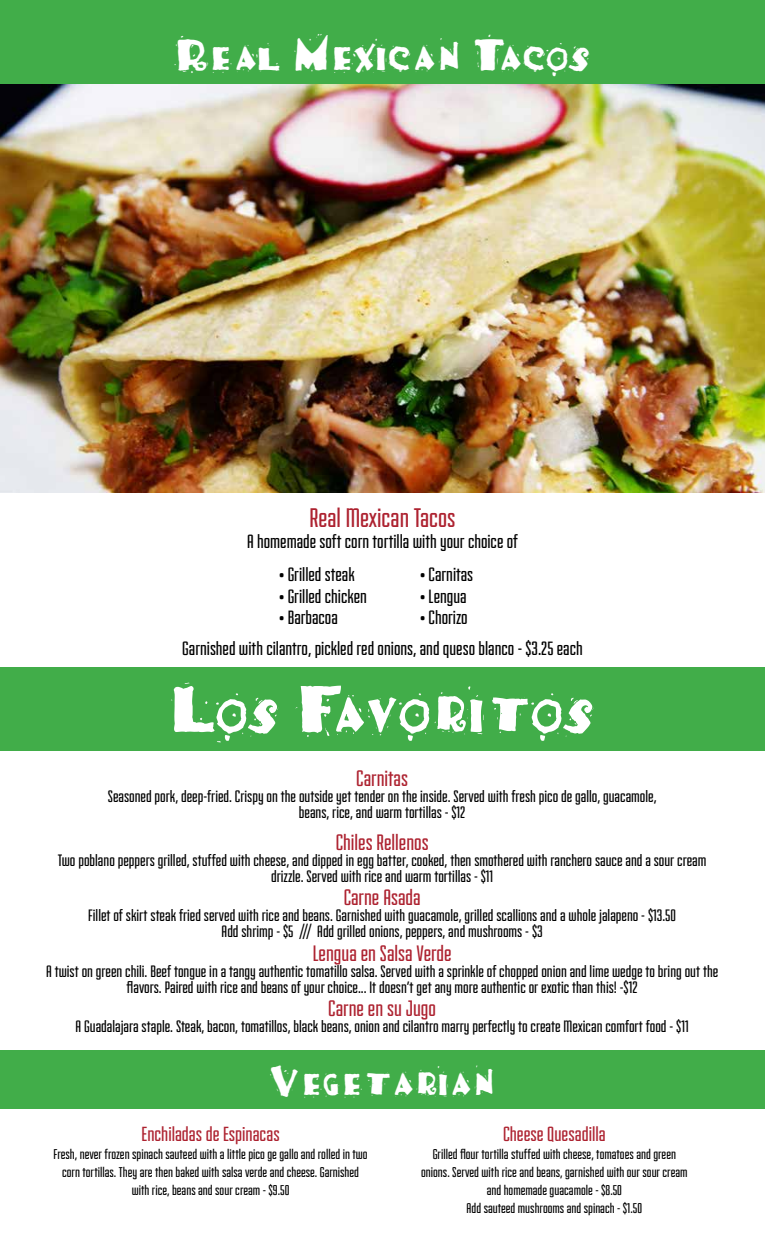
<style>
.page{position:relative;width:765px;height:1260px;background:#fff}
.page>*{position:absolute;margin:0;border:0;box-sizing:border-box;transform-origin:0 0}
.t1{font:64.5px "Taco Salad";color:#fff;scale:.9 1}
.t2{font:44.5px "Taco Salad";color:#fff;scale:.9 1}
.t3{font:41px "Taco Salad";color:#fff;scale:.9 1}
.t4{font:28.5px "Fairview";color:#ad2230}
.t5{font:23.62px "Fairview";color:#ad2230}
.t6{font:21.62px "Fairview";color:#ad2230}
.t7{font:20.38px "Fairview";color:#000}
.t8{font:17.5px/16px "Fairview";color:#000;text-align:center}
.t9{font:15px/18px "Fairview";color:#000;text-align:center}
</style>
<div class="page">
<img style="left:0;top:83px;width:765px;height:409px">
<div style="left:0;top:667px;width:765px;height:84px;background:#41ad49"></div>
<div style="left:0;top:0;width:765px;height:83px;background:#41ad49"></div>
<div style="left:0;top:1050px;width:765px;height:59px;background:#41ad49"></div>
<h2 class="t2" style="left:177px;top:25px;width:461px">Real Mexican Tacos</h2>
<h3 class="t4" style="left:309px;top:503px;width:148px">Real Mexican Tacos</h3>
<p class="t7" style="left:247px;top:531px;width:272px">A homemade soft corn tortilla with your choice of</p>
<p class="t7" style="left:279px;top:564px;width:77px">• Grilled steak</p>
<p class="t7" style="left:279px;top:586px;width:89px">• Grilled chicken</p>
<p class="t7" style="left:279px;top:607px;width:60px">• Barbacoa</p>
<p class="t7" style="left:420px;top:564px;width:55px">• Carnitas</p>
<p class="t7" style="left:420px;top:586px;width:48px">• Lengua</p>
<p class="t7" style="left:420px;top:607px;width:49px">• Chorizo</p>
<p class="t7" style="left:182px;top:638px;width:402px">Garnished with cilantro, pickled red onions, and queso blanco - $3.25 each</p>
<h1 class="t1" style="left:173px;top:667px;width:470px">Los Favoritos</h1>
<h3 class="t5" style="left:356px;top:767px;width:53px">Carnitas</h3>
<p class="t8" style="left:108px;top:789px;width:550px">Seasoned pork, deep-fried. Crispy on the outside yet tender on the inside. Served with fresh pico de gallo, guacamole, beans, rice, and warm tortillas - $12</p>
<h3 class="t5" style="left:336px;top:831px;width:94px">Chiles Rellenos</h3>
<p class="t8" style="left:58px;top:852px;width:650px">Two poblano peppers grilled, stuffed with cheese, and dipped in egg batter, cooked, then smothered with ranchero sauce and a sour cream drizzle. Served with rice and warm tortillas - $11</p>
<h3 class="t5" style="left:344px;top:886px;width:78px">Carne Asada</h3>
<p class="t8" style="left:88px;top:908px;width:589px">Fillet of skirt steak fried served with rice and beans. Garnished with guacamole, grilled scallions and a whole jalapeno - $13.50<br>Add shrimp - $5 /// Add grilled onions, peppers, and mushrooms - $3</p>
<h3 class="t5" style="left:313px;top:941px;width:140px">Lengua en Salsa Verde</h3>
<p class="t8" style="left:46px;top:963px;width:674px">A twist on green chili. Beef tongue in a tangy authentic tomatillo salsa. Served with a sprinkle of chopped onion and lime wedge to bring out the flavors. Paired with rice and beans of your choice... It doesn’t get any more authentic or exotic than this! -$12</p>
<h3 class="t5" style="left:328px;top:996px;width:109px">Carne en su Jugo</h3>
<p class="t8" style="left:76px;top:1018px;width:615px">A Guadalajara staple. Steak, bacon, tomatillos, black beans, onion and cilantro marry perfectly to create Mexican comfort food - $11</p>
<h3 class="t3" style="left:271px;top:1054px;width:250px">Vegetarian</h3>
<p class="t6" style="left:142px;top:1123px;width:140px">Enchiladas de Espinacas</p>
<p class="t9" style="left:54px;top:1145px;width:316px">Fresh, never frozen spinach sauteed with a little pico ge gallo and rolled in two corn tortillas. They are then baked with salsa verde and cheese. Garnished with rice, beans and sour cream - $9.50</p>
<p class="t6" style="left:503px;top:1123px;width:104px">Cheese Quesadilla</p>
<p class="t9" style="left:421px;top:1145px;width:268px">Grilled flour tortilla stuffed with cheese, tomatoes and green onions. Served with rice and beans, garnished with our sour cream and homemade guacamole - $8.50<br>Add sauteed mushrooms and spinach - $1.50</p>
</div>
